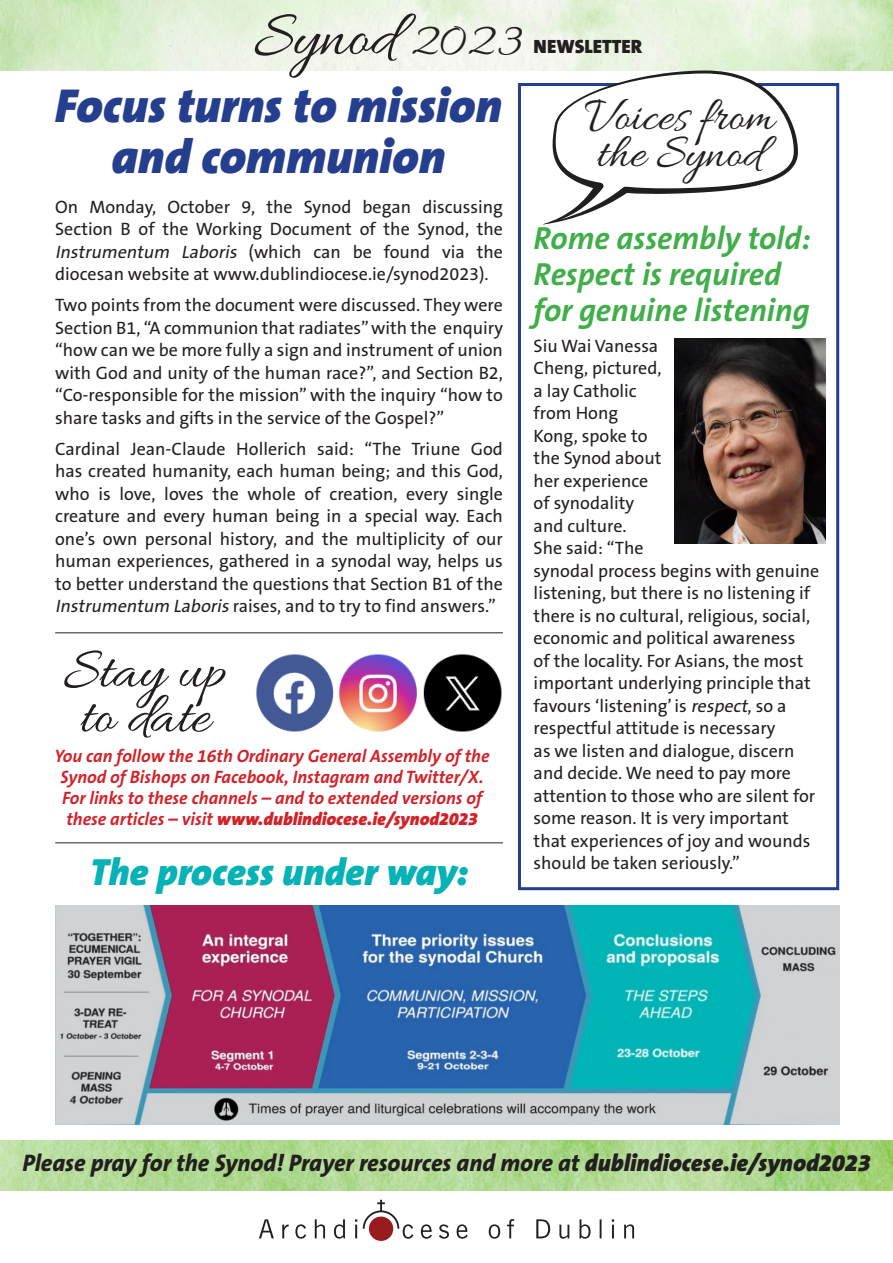
<style>
.page{position:relative;width:893px;height:1263px;background:#fff}
.page>*{position:absolute;margin:0;border:0;box-sizing:border-box;transform-origin:0 0}
.t1{font:66.15px "Allura";color:#231f20}
.t2{font:59.85px/45px "Allura";color:#231f20}
.t3{font:49.05px "Allura";color:#231f20}
.Paragraph_Style_2{font:italic 900 48px/51px "The Sans B9";color:#253f8e;text-align:center}
.Paragraph_Style_2-2{font:italic 900 38.1px "The Sans B9";color:#05b2b6}
.Paragraph_Style_2-3{font:italic 700 32.1px/36px "The Sans B7";color:#40ae49}
.t4{font:italic 800 24px "The Sans B8";color:#231f20}
.t5{font:900 19.35px "The Sans B9";color:#231f20}
.Paragraph_Style_1{font:18px/22.5px "The Sans B5 Plain";color:#231f20;text-align:justify}
.Paragraph_Style_2-4{font:italic 700 18px/21px "The Sans B7";color:#d1232a;text-align:center}
.s1{font-size:49.5px}
.s2{font-style:italic}
.s3{font-family:"The Sans B9";font-weight:900}
</style>
<div class="page">
<div style="left:518px;top:83px;width:321px;height:807px;border:3px solid #253f8e"></div>
<img style="left:0;top:1140px;width:893px;height:50px">
<svg style="left:369px;top:1216px;width:24px;height:25px"></svg>
<svg style="left:259px;top:1200px;width:375px;height:39px"></svg>
<img style="left:0;top:0;width:893px;height:70px">
<svg style="left:543px;top:70px;width:255px;height:154px"></svg>
<hr style="left:55px;top:632px;width:448px;height:1px;background:#231f20">
<hr style="left:55px;top:842px;width:448px;height:1px;background:#231f20">
<img style="left:256px;top:654px;width:246px;height:78px">
<img style="left:55px;top:906px;width:784px;height:219px">
<img style="left:675px;top:339px;width:151px;height:204px">
<p class="t1" style="left:254px;top:0;width:270px">Synod <span class="s1">2023</span></p>
<p class="Paragraph_Style_2" style="left:55px;top:82px;width:449px">Focus turns to mission and communion</p>
<p class="t5" style="left:534px;top:36px;width:110px">NEWSLETTER</p>
<p class="t3" style="left:584px;top:89px;width:192px">Voices from</p>
<p class="t3" style="left:597px;top:125px;width:166px">the Synod</p>
<p class="Paragraph_Style_1" style="left:55px;top:196px;width:449px">On Monday, October 9, the Synod began discussing Section B of the Working Document of the Synod, the <span class="s2">Instrumentum Laboris</span> (wh i c h ca n be fo u n d vi a t h e diocesan website at www.dublindiocese.ie/synod2023).</p>
<p class="Paragraph_Style_1" style="left:55px;top:294px;width:449px">Two points from the document were discussed. They were Section B1, “A communion that radiates” with the enquiry “how can we be more fully a sign and instrument of union with God and unity of the human race?”, and Section B2, “Co-responsible for the mission” with the inquiry “how to share tasks and gifts in the service of the Gospel?”</p>
<p class="Paragraph_Style_1" style="left:55px;top:438px;width:449px">Cardinal Jean-Claude Hollerich said: “The Triune God has created humanity, each human being; and this God, who is love, loves the whole of creation, every single creature and every human being in a special way. Each one’s own personal history, and the multiplicity of our human experiences, gathered in a synodal way, helps us to better understand the questions that Section B1 of the <span class="s2">Instrumentum Laboris</span> raises, and to try to find answers.”</p>
<p class="t2" style="left:63px;top:652px;width:165px">Stay up to date</p>
<p class="Paragraph_Style_2-4" style="left:55px;top:746px;width:437px">You can follow the 16th Ordinary General Assembly of the Synod of Bishops on Facebook, Instagram and Twitter/X.<br>For links to these channels – and to extended versions of these articles – visit <span class="s3">www.dublindiocese.ie/synod2023</span></p>
<p class="Paragraph_Style_2-2" style="left:90px;top:852px;width:380px">The process under way:</p>
<p class="Paragraph_Style_2-3" style="left:534px;top:221px;width:279px">Rome assembly told:<br>Respect is required for genuine listening</p>
<p class="Paragraph_Style_1" style="left:534px;top:335px;width:287px;text-align:left">Siu Wai Vanessa<br>Cheng, pictured,<br>a lay Catholic<br>from Hong<br>Kong, spoke to<br>the Synod about<br>her experience<br>of synodality<br>and culture.<br>She said: “The<br>synodal process begins with genuine listening, but there is no listening if there is no cultural, religious, social, economic and political awareness<br>of the locality. For Asians, the most important underlying principle that favours ‘listening’ is <span class="s2">respect</span>, so a respectful attitude is necessary<br>as we listen and dialogue, discern and decide. We need to pay more attention to those who are silent for some reason. It is very important that experiences of joy and wounds should be taken seriously.”</p>
<p class="t4" style="left:22px;top:1150px;width:850px">Please pray for the Synod! Prayer resources and more at <span class="s3">dublindiocese.ie/synod2023</span></p>
</div>
